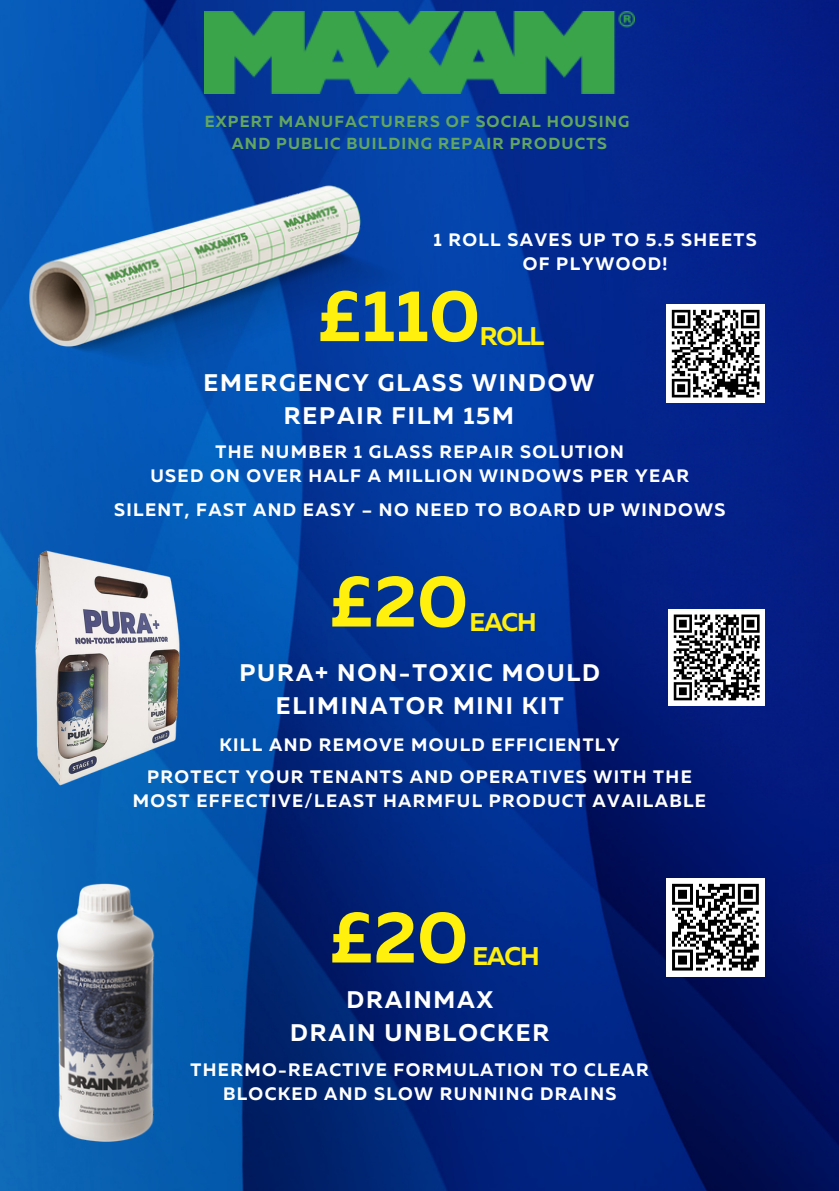
<style>
.page{position:relative;width:839px;height:1191px;background:#fff}
.page>*{position:absolute;margin:0;border:0;box-sizing:border-box;transform-origin:0 0}
.t1{font:700 72.8px "Muller";color:#fff00d}
.t2{font:700 25.6px "Muller";letter-spacing:-.05em;color:#feef0e}
.t3{font:700 24px/33px "Muller";letter-spacing:.075em;color:#fff;text-align:center}
.t4{font:700 18px/24px "Muller";letter-spacing:.075em;color:#fff;text-align:center}
.t5{font:700 16px "Muller";letter-spacing:.075em;color:#63a65d}
</style>
<div class="page">
<img style="left:0;top:0;width:838px;height:1191px">
<img style="left:19px;top:174px;width:390px;height:228px">
<img style="left:204px;top:11px;width:430px;height:83px">
<img style="left:0;top:546px;width:224px;height:243px">
<div style="left:668px;top:609px;width:96px;height:97px;background:#fff"></div>
<svg style="left:673px;top:614px;width:87px;height:87px"></svg>
<div style="left:666px;top:305px;width:98px;height:98px;background:#fff"></div>
<svg style="left:671px;top:309px;width:89px;height:89px"></svg>
<img style="left:0;top:857px;width:214px;height:309px">
<div style="left:666px;top:878px;width:98px;height:99px;background:#fff"></div>
<svg style="left:672px;top:883px;width:87px;height:88px"></svg>
<p class="t5" style="left:205px;top:115px;width:426px">EXPERT MANUFACTURERS OF SOCIAL HOUSING</p>
<p class="t5" style="left:232px;top:137px;width:376px">AND PUBLIC BUILDING REPAIR PRODUCTS</p>
<h3 class="t4" style="left:433px;top:229px;width:325px">1 ROLL SAVES UP TO 5.5 SHEETS<br>OF PLYWOOD!</h3>
<h2 class="t1" style="left:317px;top:285px;width:164px">£110</h2>
<h3 class="t2" style="left:480px;top:326px;width:66px">ROLL</h3>
<p class="t3" style="left:203px;top:369px;width:392px">EMERGENCY GLASS WINDOW<br>REPAIR FILM 15M</p>
<h2 class="t4" style="left:150px;top:441px;width:540px">THE NUMBER 1 GLASS REPAIR SOLUTION<br>USED ON OVER HALF A MILLION WINDOWS PER YEAR</h2>
<p class="t4" style="left:114px;top:499px;width:612px">SILENT, FAST AND EASY – NO NEED TO BOARD UP WINDOWS</p>
<p class="t1" style="left:329px;top:571px;width:140px">£20</p>
<h1 class="t2" style="left:469px;top:611px;width:69px">EACH</h1>
<h3 class="t3" style="left:239px;top:659px;width:362px">PURA+ NON-TOXIC MOULD<br>ELIMINATOR MINI KIT</h3>
<h2 class="t4" style="left:219px;top:734px;width:401px">KILL AND REMOVE MOULD EFFICIENTLY</h2>
<p class="t4" style="left:133px;top:766px;width:574px">PROTECT YOUR TENANTS AND OPERATIVES WITH THE<br>MOST EFFECTIVE/LEAST HARMFUL PRODUCT AVAILABLE</p>
<h2 class="t1" style="left:329px;top:907px;width:140px">£20</h2>
<h3 class="t2" style="left:472px;top:946px;width:69px">EACH</h3>
<h1 class="t3" style="left:290px;top:985px;width:260px">DRAINMAX<br>DRAIN UNBLOCKER</h1>
<h3 class="t4" style="left:190px;top:1059px;width:460px">THERMO-REACTIVE FORMULATION TO CLEAR<br>BLOCKED AND SLOW RUNNING DRAINS</h3>
</div>
